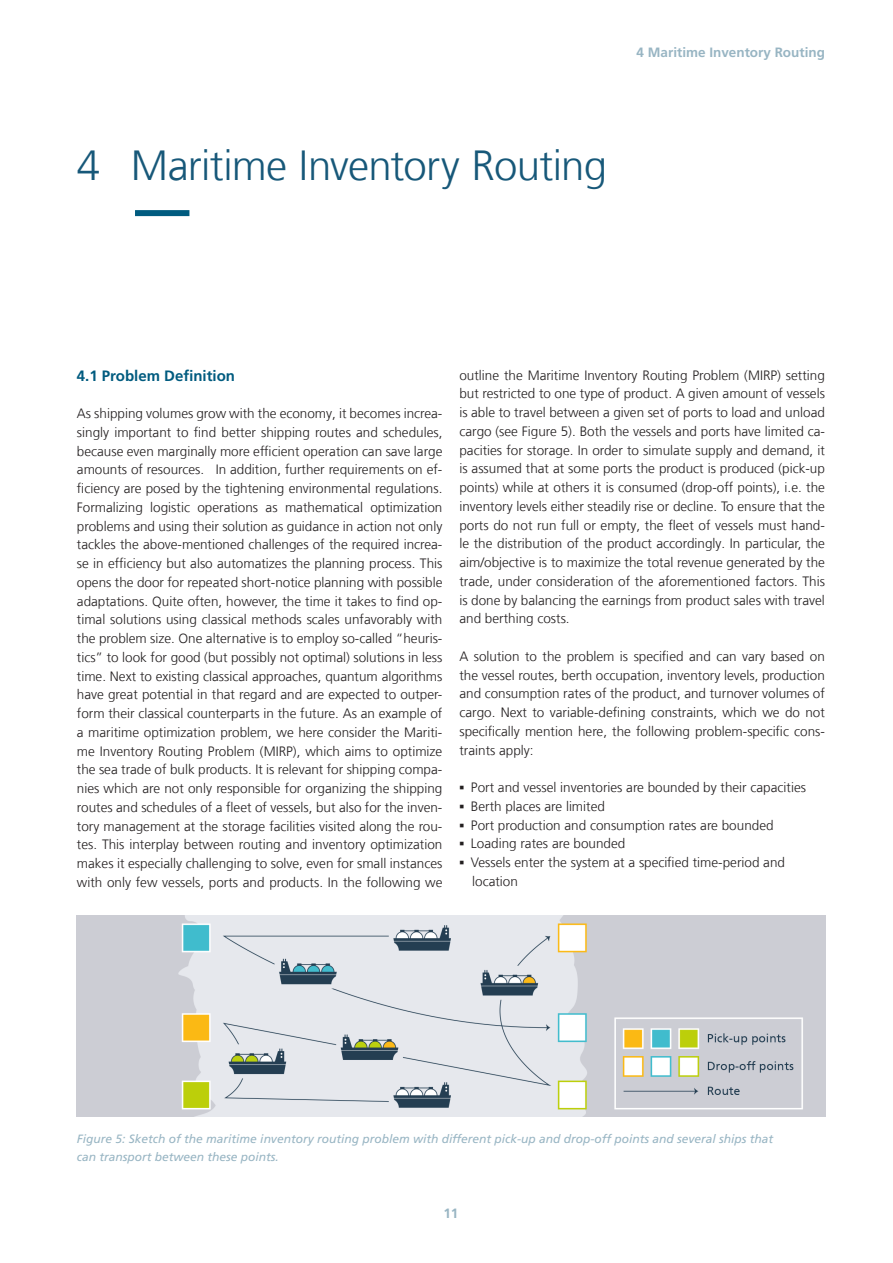
<style>
.page{position:relative;width:893px;height:1263px;background:#fff}
.page>*{position:absolute;margin:0;border:0;box-sizing:border-box;transform-origin:0 0}
.Kapitelüberschriften{font:300 42px "Frutiger LT Com";letter-spacing:-.015em;color:#175879}
.Zwischenüberschriften{font:700 15px "Frutiger LT Com";color:#005b7f}
.Fliesstext_schwarz{font:300 13.5px/18.8px "Frutiger LT Com";color:#231f20;text-align:justify}
.Kolumnentitel{font:700 13.5px "Frutiger LT Com";color:#98b5c3}
.Abbildungsunterschriften{font:italic 12px/18.8px "Frutiger LT Com";color:#98b5c3}
.s1{font-family:"Arial";font-weight:700}
</style>
<div class="page">
<img style="left:77px;top:915px;width:748px;height:202px">
<div style="left:135px;top:210px;width:54px;height:6px;background:#005b7f"></div>
<p class="Kolumnentitel" style="left:637px;top:44px;width:190px">4 Maritime Inventory Routing</p>
<p class="Kapitelüberschriften" style="left:77px;top:141px;width:532px">4 Maritime Inventory Routing</p>
<p class="Zwischenüberschriften" style="left:77px;top:367px;width:160px">4.1 Problem Definition</p>
<p class="Fliesstext_schwarz" style="left:77px;top:404px;width:367px">As shipping volumes grow with the economy, it becomes increa&shy;singly important to find better shipping routes and schedules, because even marginally more efficient operation can save large amounts of resources. In addition, further requirements on ef&shy;ficiency are posed by the tightening environmental regulations.<br>Formalizing logistic operations as mathematical optimization problems and using their solution as guidance in action not only tackles the above-mentioned challenges of the required increa&shy;se in efficiency but also automatizes the planning process. This opens the door for repeated short-notice planning with possible adaptations. Quite often, however, the time it takes to find op&shy;timal solutions using classical methods scales unfavorably with the problem size. One alternative is to employ so-called “heuris&shy;tics” to look for good (but possibly not optimal) solutions in less time. Next to existing classical approaches, quantum algorithms have great potential in that regard and are expected to outper&shy;form their classical counterparts in the future. As an example of a maritime optimization problem, we here consider the Mariti&shy;me Inventory Routing Problem (MIRP), which aims to optimize the sea trade of bulk products. It is relevant for shipping compa&shy;nies which are not only responsible for organizing the shipping routes and schedules of a fleet of vessels, but also for the inven&shy;tory management at the storage facilities visited along the rou&shy;tes. This interplay between routing and inventory optimization makes it especially challenging to solve, even for small instances with only few vessels, ports and products. In the following we</p>
<p class="Fliesstext_schwarz" style="left:459px;top:366px;width:367px">outline the Maritime Inventory Routing Problem (MIRP) setting but restricted to one type of product. A given amount of vessels is able to travel between a given set of ports to load and unload cargo (see Figure 5). Both the vessels and ports have limited ca&shy;pacities for storage. In order to simulate supply and demand, it is assumed that at some ports the product is produced (pick-up points) while at others it is consumed (drop-off points), i.e. the inventory levels either steadily rise or decline. To ensure that the ports do not run full or empty, the fleet of vessels must hand&shy;le the distribution of the product accordingly. In particular, the aim/objective is to maximize the total revenue generated by the trade, under consideration of the aforementioned factors. This is done by balancing the earnings from product sales with travel and berthing costs.</p>
<p class="Fliesstext_schwarz" style="left:459px;top:647px;width:367px">A solution to the problem is specified and can vary based on the vessel routes, berth occupation, inventory levels, production and consumption rates of the product, and turnover volumes of cargo. Next to variable-defining constraints, which we do not specifically mention here, the following problem-specific cons&shy;traints apply:</p>
<p class="Fliesstext_schwarz" style="left:459px;top:778px;width:348px"><span class="s1">▪</span> Port and vessel inventories are bounded by their capacities</p>
<p class="Fliesstext_schwarz" style="left:459px;top:797px;width:147px"><span class="s1">▪</span> Berth places are limited</p>
<p class="Fliesstext_schwarz" style="left:459px;top:816px;width:316px"><span class="s1">▪</span> Port production and consumption rates are bounded</p>
<p class="Fliesstext_schwarz" style="left:459px;top:834px;width:167px"><span class="s1">▪</span> Loading rates are bounded</p>
<p class="Fliesstext_schwarz" style="left:472px;top:853px;width:314px;text-indent:-13px"><span class="s1">▪</span> Vessels enter the system at a specified time-period and location</p>
<p class="Abbildungsunterschriften" style="left:77px;top:1129px;width:698px">Figure 5: Sketch of the maritime inventory routing problem with different pick-up and drop-off points and several ships that can transport between these points.</p>
<p class="Kolumnentitel" style="left:443px;top:1205px;width:17px">11</p>
</div>
